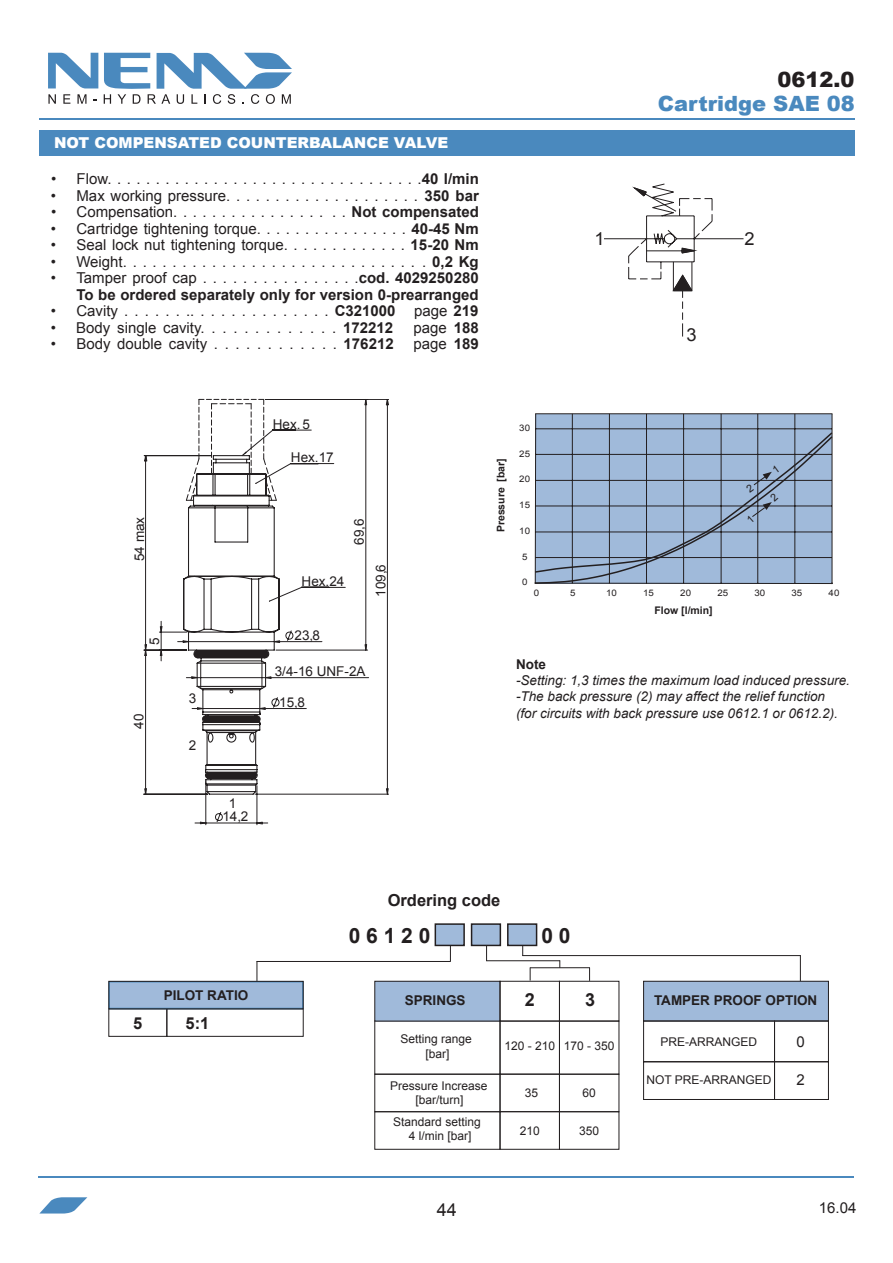
<style>
.page{position:relative;width:893px;height:1263px;background:#fff}
.page>*{position:absolute;margin:0;border:0;box-sizing:border-box;transform-origin:0 0}
.t1{font:900 21px "Arial";color:#4a89be}
.t2{font:700 21px "Arial";color:#231f20}
.t3{font:900 21px "Arial";color:#231f20}
.t4{font:18px "Arial";color:#231f20}
.t5{font:700 18px "Arial";color:#231f20}
.t6{font:700 16.5px "Arial";color:#231f20}
.t7{font:15px "Arial";color:#231f20}
.t8{font:700 15px/16.5px "Arial";color:#231f20;text-align:right}
.t9{font:900 15px "Arial";color:#fff}
.t10{font:italic 13.5px/16.2px "Arial";color:#231f20}
.t11{font:13.5px "Arial";color:#231f20}
.t12{font:700 13.5px "Arial";color:#231f20}
.t13{font:12px/14.4px "Arial";color:#231f20;text-align:center}
.t14{font:700 10.5px "Arial";color:#231f20}
.t15{font:9px "Arial";color:#231f20;scale:1.08 1}
.s1{font-weight:700}
.s2{font-weight:400}
</style>
<div class="page">
<hr style="left:39px;top:1177px;width:815px;height:1px;background:#4a89be">
<hr style="left:39px;top:119px;width:815px;height:1px;background:#4a89be">
<svg style="left:40px;top:1197px;width:47px;height:16px"></svg>
<svg style="left:48px;top:53px;width:50px;height:35px"></svg>
<svg style="left:48px;top:94px;width:8px;height:10px"></svg>
<svg style="left:63px;top:94px;width:7px;height:10px"></svg>
<svg style="left:77px;top:94px;width:9px;height:10px"></svg>
<svg style="left:104px;top:53px;width:188px;height:51px"></svg>
<div style="left:39px;top:131px;width:816px;height:25px;background:#4a89be"></div>
<div style="left:508px;top:924px;width:29px;height:21px;background:#a0bada"></div>
<div style="left:507px;top:923px;width:30px;height:23px;border:2px solid #231f20"></div>
<div style="left:472px;top:924px;width:28px;height:21px;background:#a0bada"></div>
<div style="left:471px;top:923px;width:30px;height:23px;border:2px solid #231f20"></div>
<div style="left:435px;top:924px;width:29px;height:21px;background:#a0bada"></div>
<div style="left:435px;top:923px;width:30px;height:23px;border:2px solid #231f20"></div>
<svg style="left:604px;top:183px;width:140px;height:154px"></svg>
<div style="left:536px;top:414px;width:296px;height:169px;background:#a0bada"></div>
<hr style="left:535px;top:414px;width:1px;height:169px;background:#231f20">
<hr style="left:832px;top:414px;width:1px;height:169px;background:#231f20">
<hr style="left:794px;top:414px;width:1px;height:169px;background:#231f20">
<hr style="left:757px;top:414px;width:1px;height:169px;background:#231f20">
<hr style="left:721px;top:414px;width:1px;height:169px;background:#231f20">
<hr style="left:683px;top:414px;width:1px;height:169px;background:#231f20">
<hr style="left:646px;top:414px;width:1px;height:169px;background:#231f20">
<hr style="left:609px;top:414px;width:1px;height:169px;background:#231f20">
<hr style="left:572px;top:414px;width:1px;height:169px;background:#231f20">
<hr style="left:535px;top:428px;width:297px;height:1px;background:#231f20">
<svg style="left:534px;top:431px;width:299px;height:154px"></svg>
<hr style="left:536px;top:413px;width:296px;height:1px;background:#231f20">
<svg style="left:486px;top:945px;width:1px;height:16px"></svg>
<svg style="left:450px;top:945px;width:1px;height:17px"></svg>
<svg style="left:257px;top:962px;width:1px;height:19px"></svg>
<hr style="left:257px;top:961px;width:193px;height:1px;background:#231f20">
<div style="left:108px;top:1008px;width:59px;height:29px;border:1px solid #231f20"></div>
<div style="left:166px;top:1008px;width:138px;height:29px;border:1px solid #231f20"></div>
<div style="left:108px;top:981px;width:196px;height:28px;background:#a0bada"></div>
<div style="left:108px;top:981px;width:196px;height:28px;border:1px solid #231f20"></div>
<svg style="left:800px;top:956px;width:1px;height:25px"></svg>
<hr style="left:522px;top:955px;width:279px;height:1px;background:#231f20">
<hr style="left:487px;top:960px;width:73px;height:1px;background:#231f20">
<div style="left:374px;top:1074px;width:126px;height:38px;border:1px solid #231f20"></div>
<div style="left:374px;top:1111px;width:126px;height:39px;border:1px solid #231f20"></div>
<div style="left:375px;top:981px;width:125px;height:40px;background:#a0bada"></div>
<div style="left:374px;top:981px;width:126px;height:40px;border:1px solid #231f20"></div>
<div style="left:559px;top:1111px;width:60px;height:39px;border:1px solid #231f20"></div>
<div style="left:500px;top:1021px;width:60px;height:53px;border:1px solid #231f20"></div>
<div style="left:500px;top:1074px;width:60px;height:38px;border:1px solid #231f20"></div>
<div style="left:500px;top:1111px;width:60px;height:39px;border:1px solid #231f20"></div>
<svg style="left:499px;top:946px;width:121px;height:76px"></svg>
<div style="left:559px;top:1074px;width:60px;height:38px;border:1px solid #231f20"></div>
<div style="left:643px;top:981px;width:186px;height:40px;background:#a0bada"></div>
<div style="left:643px;top:981px;width:186px;height:40px;border:1px solid #231f20"></div>
<div style="left:643px;top:1020px;width:132px;height:42px;border:1px solid #231f20"></div>
<div style="left:643px;top:1061px;width:132px;height:39px;border:1px solid #231f20"></div>
<div style="left:774px;top:1020px;width:55px;height:42px;border:1px solid #231f20"></div>
<div style="left:774px;top:1061px;width:55px;height:39px;border:1px solid #231f20"></div>
<svg style="left:144px;top:399px;width:245px;height:426px"></svg>
<svg style="left:745px;top:466px;width:34px;height:57px"></svg>
<h1 class="t3" style="left:778px;top:64px;width:79px">0612.0</h1>
<p class="t9" style="left:54px;top:132px;width:102px">NOT COMPENSATE</p>
<p class="t9" style="left:210px;top:132px;width:66px">D COUNTE</p>
<p class="t9" style="left:298px;top:132px;width:58px">RBALANCE</p>
<p class="t9" style="left:394px;top:132px;width:54px">VALVE</p>
<p class="t7" style="left:51px;top:169px;width:429px">• Flow.................................<span class="s1">40 l/min</span></p>
<p class="t7" style="left:51px;top:186px;width:429px">• Maxworkingpressure....................<span class="s1">350 bar</span></p>
<p class="t7" style="left:51px;top:202px;width:429px">• Compensation. . . . . . . . . . . . . . . . . . <span class="s1">Not compensated</span></p>
<p class="t7" style="left:51px;top:219px;width:429px">• Cartridge tightening torque. . . . . . . . . . . . . . . . <span class="s1">40-45 Nm</span></p>
<p class="t7" style="left:51px;top:235px;width:429px">• Seal lock nut tightening torque. . . . . . . . . . . . . <span class="s1">15-20 Nm</span></p>
<p class="t7" style="left:51px;top:252px;width:429px">• Weight...............................<span class="s1">0,2 Kg</span></p>
<p class="t8" style="left:51px;top:270px;width:429px"><span class="s2">• Tamper proof cap . . . . . . . . . . . . . . . .</span>cod. 4029250280<br>To be ordered separately only for version 0-prearranged</p>
<p class="t7" style="left:51px;top:301px;width:429px">• Cavity.....................<span class="s1">C321000</span> page <span class="s1">219</span></p>
<p class="t7" style="left:51px;top:318px;width:344px">• Body single cavity. . . . . . . . . . . . . <span class="s1">172212</span></p>
<p class="t7" style="left:413px;top:318px;width:67px">page <span class="s1">188</span></p>
<p class="t7" style="left:51px;top:334px;width:344px">• Body double cavity . . . . . . . . . . . . <span class="s1">176212</span></p>
<p class="t7" style="left:414px;top:334px;width:67px">page <span class="s1">189</span></p>
<h1 class="t1" style="left:658px;top:88px;width:199px">CARTRIDGE SAE 08</h1>
<p class="t4" style="left:595px;top:227px;width:12px">1</p>
<p class="t4" style="left:744px;top:227px;width:12px">2</p>
<p class="t4" style="left:686px;top:323px;width:12px">3</p>
<p class="t11" style="left:131px;top:561px;width:46px;rotate:-90deg">54 max</p>
<p class="t11" style="left:146px;top:645px;width:9px;rotate:-90deg">5</p>
<p class="t11" style="left:130px;top:729px;width:17px;rotate:-90deg">40</p>
<p class="t11" style="left:189px;top:690px;width:9px">3</p>
<p class="t11" style="left:189px;top:736px;width:9px">2</p>
<p class="t11" style="left:273px;top:415px;width:39px">Hex.5</p>
<p class="t11" style="left:291px;top:448px;width:44px">Hex.17</p>
<p class="t11" style="left:302px;top:572px;width:44px">Hex.24</p>
<p class="t11" style="left:350px;top:545px;width:28px;rotate:-90deg">69,6</p>
<p class="t11" style="left:372px;top:597px;width:34px;rotate:-90deg">109,6</p>
<p class="t11" style="left:294px;top:626px;width:27px">23,8</p>
<p class="t11" style="left:275px;top:662px;width:92px">3/4-16 UNF-2A</p>
<p class="t11" style="left:279px;top:693px;width:27px">15,8</p>
<p class="t11" style="left:229px;top:794px;width:9px">1</p>
<p class="t11" style="left:222px;top:807px;width:27px">14,2</p>
<p class="t14" style="left:494px;top:532px;width:76px;rotate:-90deg">Pressure [bar]</p>
<p class="t15" style="left:519px;top:422px;width:11px">30</p>
<p class="t15" style="left:519px;top:447px;width:11px">25</p>
<p class="t15" style="left:519px;top:473px;width:11px">20</p>
<p class="t15" style="left:519px;top:499px;width:11px">15</p>
<p class="t15" style="left:519px;top:525px;width:11px">10</p>
<p class="t15" style="left:522px;top:550px;width:6px">5</p>
<p class="t15" style="left:522px;top:576px;width:6px">0</p>
<p class="t15" style="left:534px;top:587px;width:6px">0</p>
<p class="t15" style="left:570px;top:586px;width:6px">5</p>
<p class="t15" style="left:606px;top:587px;width:11px">10</p>
<p class="t15" style="left:643px;top:587px;width:11px">15</p>
<p class="t15" style="left:680px;top:587px;width:11px">20</p>
<p class="t15" style="left:717px;top:587px;width:11px">25</p>
<p class="t15" style="left:754px;top:587px;width:11px">30</p>
<p class="t15" style="left:791px;top:587px;width:11px">35</p>
<p class="t15" style="left:829px;top:587px;width:11px">40</p>
<p class="t14" style="left:654px;top:603px;width:60px">Flow [l/min]</p>
<p class="t12" style="left:516px;top:655px;width:31px">Note</p>
<p class="t10" style="left:516px;top:672px;width:335px">-Setting: 1,3 times the maximum load induced pressure. -The back pressure (2) may affect the relief function<br>(for circuits with back pressure use 0612.1 or 0612.2).</p>
<p class="t6" style="left:388px;top:890px;width:114px">Ordering code</p>
<p class="t12" style="left:164px;top:986px;width:86px">PILOT RATIO</p>
<p class="t6" style="left:133px;top:1012px;width:11px">5</p>
<p class="t6" style="left:186px;top:1012px;width:25px">5:1</p>
<h1 class="t2" style="left:349px;top:922px;width:83px">0 6 1 2 0</h1>
<h1 class="t2" style="left:541px;top:922px;width:31px">0 0</h1>
<p class="t5" style="left:585px;top:988px;width:12px">3</p>
<p class="t5" style="left:525px;top:988px;width:12px">2</p>
<p class="t12" style="left:405px;top:991px;width:62px">SPRINGS</p>
<p class="t12" style="left:654px;top:992px;width:165px">TAMPER PROOF OPTION</p>
<p class="t7" style="left:797px;top:1032px;width:10px">0</p>
<p class="t7" style="left:797px;top:1069px;width:10px">2</p>
<p class="t13" style="left:400px;top:1032px;width:73px">Setting range [bar]</p>
<p class="t13" style="left:390px;top:1079px;width:99px">Pressure Increase [bar/turn]</p>
<p class="t13" style="left:393px;top:1115px;width:89px">Standard setting<br>4 l/min [bar]</p>
<p class="t13" style="left:660px;top:1034px;width:98px">PRE-ARRANGED</p>
<p class="t13" style="left:646px;top:1073px;width:127px">NOT PRE-ARRANGED</p>
<p class="t13" style="left:504px;top:1038px;width:52px">120 - 210</p>
<p class="t13" style="left:564px;top:1038px;width:52px">170 - 350</p>
<p class="t13" style="left:525px;top:1086px;width:15px">35</p>
<p class="t13" style="left:520px;top:1123px;width:22px">210</p>
<p class="t13" style="left:582px;top:1086px;width:15px">60</p>
<p class="t13" style="left:579px;top:1123px;width:22px">350</p>
<p class="t4" style="left:437px;top:1197px;width:22px">44</p>
<p class="t7" style="left:819px;top:1198px;width:39px">16.04</p>
</div>
